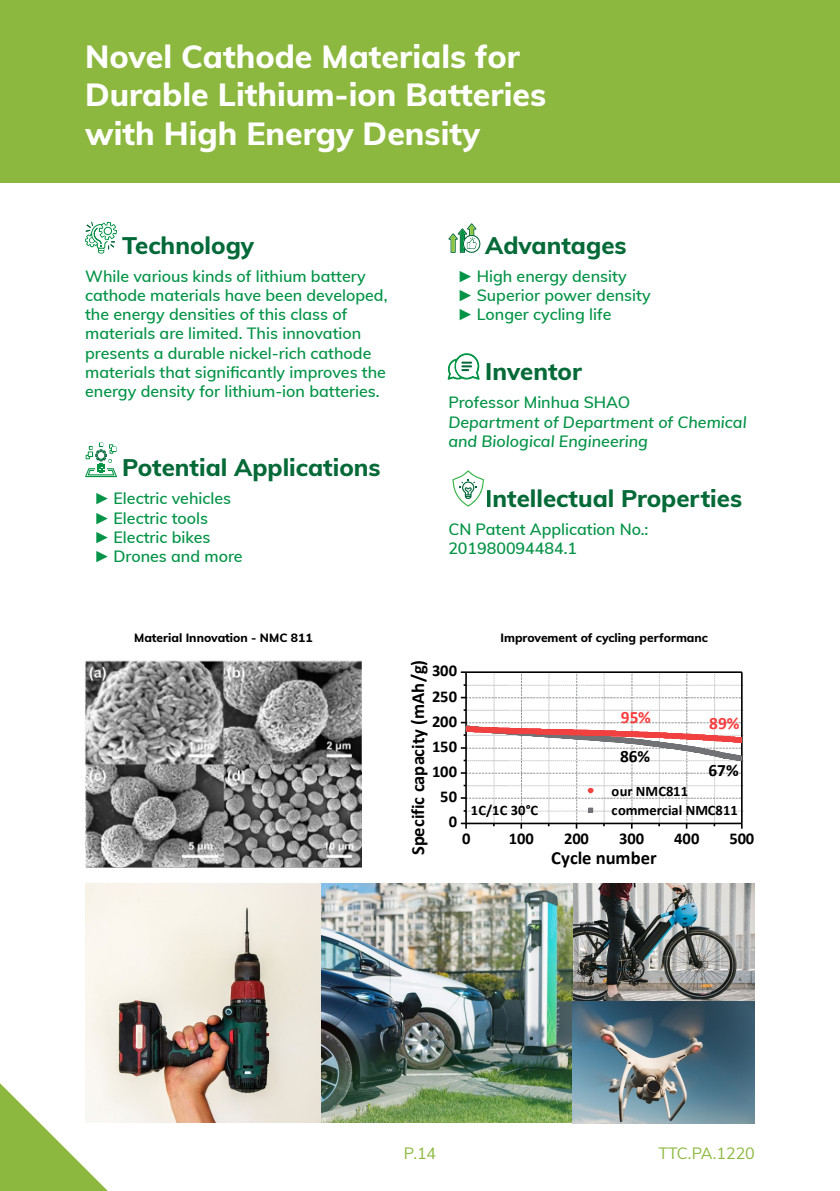
<style>
.page{position:relative;width:840px;height:1191px;background:#fff}
.page>*{position:absolute;margin:0;border:0;box-sizing:border-box;transform-origin:0 0}
.t1{font:800 32px/38.4px "Muli";color:#fff}
.t2{font:800 24px "Muli";color:#056a38}
.t3{font:800 24px "Muli";color:#026938}
.t4{font:700 18.6px "Calibri";color:#000}
.t5{font:700 17.4px "Calibri";color:#fa3c3c}
.t6{font:700 17.4px "Calibri";color:#000}
.t7{font:700 16.6px "Calibri";letter-spacing:.005em;color:#000}
.t8{font:600 16px/19.2px "Muli";color:#039447}
.t9{font:600 16px/19.2px "Muli";color:#059447}
.t10{font:italic 600 16px/19.2px "Muli";color:#059447}
.t11{font:16px "Muli";color:#8db93f}
.t12{font:16px "Muli";color:#8db83f}
.t13{font:700 14.6px/19.8px "Calibri";color:#000}
.t14{font:800 12px "Muli";color:#000}
.s1{color:#059447}
.s2{font-family:"Arial Narrow";font-weight:400}
</style>
<div class="page">
<div style="left:0;top:0;width:839px;height:182px;background:#8db83f"></div>
<svg style="left:85px;top:222px;width:32px;height:31px"></svg>
<svg style="left:85px;top:442px;width:32px;height:35px"></svg>
<svg style="left:448px;top:223px;width:33px;height:30px"></svg>
<svg style="left:447px;top:353px;width:32px;height:27px"></svg>
<svg style="left:452px;top:470px;width:32px;height:37px"></svg>
<svg style="left:0;top:1083px;width:108px;height:108px"></svg>
<img style="left:85px;top:660px;width:276px;height:207px">
<svg style="left:460px;top:671px;width:282px;height:157px"></svg>
<img style="left:320px;top:883px;width:252px;height:239px">
<img style="left:572px;top:883px;width:182px;height:240px">
<img style="left:85px;top:883px;width:235px;height:239px">
<h1 class="t1" style="left:85px;top:36px;width:462px">Novel Cathode Materials for<br>Durable Lithium-ion Batteries with High Energy Density</h1>
<h2 class="t3" style="left:122px;top:228px;width:133px">Technology</h2>
<p class="t8" style="left:85px;top:266px;width:304px">While various kinds of lithium battery cathode materials have been developed, the energy densities of this class of m<span class="s1">aterials are limited. This innovation presents a durable nickel-rich cathode material</span>s that significantly improves the energy density for lithium-ion batteries.</p>
<h2 class="t2" style="left:122px;top:450px;width:260px">Potential Applications</h2>
<p class="t8" style="left:96px;top:488px;width:148px"><span class="s2">►</span>Electric vehicles <span class="s2">►</span>Electric tools <span class="s2">►</span>Electric bikes <span class="s2">►</span>Drones and more</p>
<h2 class="t2" style="left:485px;top:228px;width:143px">Advantages</h2>
<p class="t9" style="left:459px;top:266px;width:192px"><span class="s2">►</span>High energy density <span class="s2">►</span>Superior power density <span class="s2">►</span>Longer cycling life</p>
<h2 class="t2" style="left:485px;top:354px;width:98px">Inventor</h2>
<p class="t9" style="left:448px;top:392px;width:183px">Professor Minhua SHAO</p>
<p class="t10" style="left:448px;top:411px;width:299px">Department of Department of Chemical and Biological Engineering</p>
<h2 class="t2" style="left:485px;top:480px;width:258px">Intellectual Properties</h2>
<p class="t9" style="left:448px;top:518px;width:201px">CN Patent Application No.:<br>201980094484.1</p>
<p class="t14" style="left:134px;top:629px;width:180px">Material Innovation - NMC 811</p>
<p class="t14" style="left:500px;top:629px;width:209px">Improvement of cycling performanc</p>
<p class="t4" style="left:404px;top:855px;width:197px;rotate:-90deg">Specific capacity (mAh/g)</p>
<p class="t7" style="left:432px;top:659px;width:26px">300</p>
<p class="t7" style="left:432px;top:684px;width:26px">250</p>
<p class="t5" style="left:620px;top:705px;width:31px">95%</p>
<p class="t6" style="left:619px;top:744px;width:31px">86%</p>
<p class="t7" style="left:432px;top:709px;width:26px">200</p>
<p class="t5" style="left:708px;top:711px;width:32px">89%</p>
<p class="t6" style="left:708px;top:758px;width:32px">67%</p>
<p class="t7" style="left:432px;top:735px;width:26px">150</p>
<p class="t7" style="left:432px;top:760px;width:26px">100</p>
<p class="t13" style="left:611px;top:780px;width:128px">our NMC811 commercial NMC811</p>
<p class="t7" style="left:440px;top:785px;width:18px">50</p>
<p class="t13" style="left:470px;top:800px;width:69px">1C/1C 30°C</p>
<p class="t7" style="left:448px;top:810px;width:10px">0</p>
<p class="t7" style="left:462px;top:827px;width:10px">0</p>
<p class="t7" style="left:508px;top:827px;width:26px">100</p>
<p class="t7" style="left:563px;top:827px;width:26px">200</p>
<p class="t7" style="left:619px;top:827px;width:26px">300</p>
<p class="t7" style="left:673px;top:827px;width:27px">400</p>
<p class="t7" style="left:729px;top:827px;width:26px">500</p>
<p class="t4" style="left:551px;top:845px;width:107px">Cycle number</p>
<p class="t12" style="left:403px;top:1141px;width:34px">P.14</p>
<p class="t11" style="left:658px;top:1141px;width:98px">TTC.PA.1220</p>
</div>
